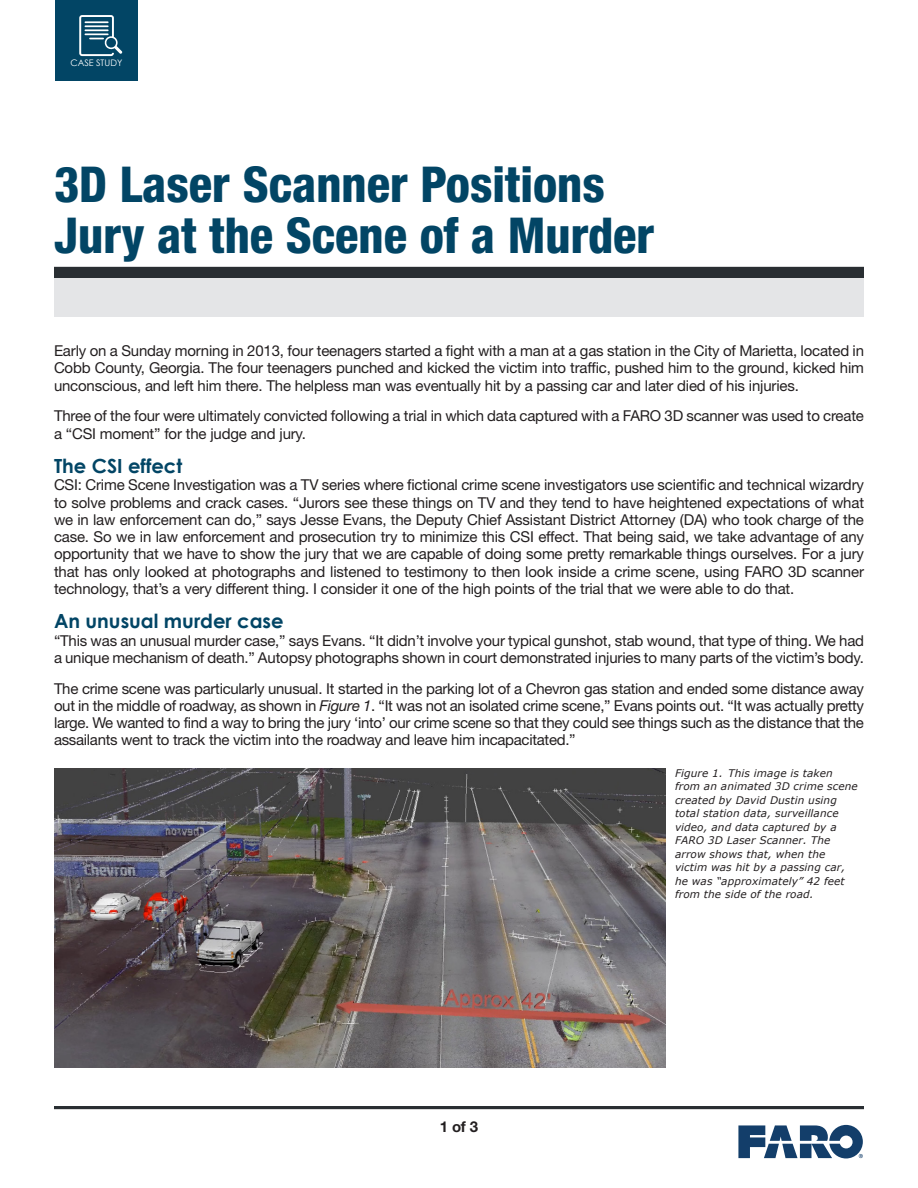
<style>
.page{position:relative;width:918px;height:1188px;background:#fff}
.page>*{position:absolute;margin:0;border:0;box-sizing:border-box;transform-origin:0 0}
.t1{font:800 condensed 49.5px/51px "Helvetica Neue";color:#024565}
.Paragraph_Header_blu{font:700 19.5px "Century Gothic";color:#024565}
.Body_Text{font:15px/17.2px "Helvetica Neue";letter-spacing:-.01em;color:#231f20;text-align:justify}
.Sub_Header{font:700 15px "Helvetica Neue";color:#231f20}
.t2{font:italic 10.5px/13.5px "Verdana";letter-spacing:.01em;color:#231f20}
.t3{font:9px "Century Gothic";color:#fff}
.s1{font-style:italic}
</style>
<div class="page">
<svg style="left:738px;top:1125px;width:125px;height:33px"></svg>
<div style="left:55px;top:0;width:83px;height:81px;background:#024565"></div>
<svg style="left:79px;top:15px;width:43px;height:41px"></svg>
<div style="left:54px;top:267px;width:810px;height:12px;background:#292e32"></div>
<div style="left:54px;top:278px;width:810px;height:39px;background:#e4e5e7"></div>
<img style="left:54px;top:769px;width:612px;height:299px">
<hr style="left:54px;top:1106px;width:810px;height:3px;background:#292e32">
<p class="t3" style="left:70px;top:56px;width:53px">CASE STUDY</p>
<p class="t1" style="left:54px;top:158px;width:602px">3D Laser Scanner Positions<br>Jury at the Scene of a Murder</p>
<p class="Body_Text" style="left:54px;top:342px;width:812px">Early on a Sunday morning in 2013, four teenagers started a fight with a man at a gas station in the City of Marietta, located in Cobb County, Georgia. The four teenagers punched and kicked the victim into traffic, pushed him to the ground, kicked him unconscious, and left him there. The helpless man was eventually hit by a passing car and later died of his injuries.</p>
<p class="Body_Text" style="left:54px;top:407px;width:812px">Three of the four were ultimately convicted following a trial in which data captured with a FARO 3D scanner was used to create a “CSI moment” for the judge and jury.</p>
<p class="Paragraph_Header_blu" style="left:54px;top:451px;width:130px">The CSI effect</p>
<p class="Body_Text" style="left:54px;top:476px;width:812px">CSI: Crime Scene Investigation was a TV series where fictional crime scene investigators use scientific and technical wizardry to solve problems and crack cases. “Jurors see these things on TV and they tend to have heightened expectations of what we in law enforcement can do,” says Jesse Evans, the Deputy Chief Assistant District Attorney (DA) who took charge of the case. So we in law enforcement and prosecution try to minimize this CSI effect. That being said, we take advantage of any opportunity that we have to show the jury that we are capable of doing some pretty remarkable things ourselves. For a jury that has only looked at photographs and listened to testimony to then look inside a crime scene, using FARO 3D scanner technology, that’s a very different thing. I consider it one of the high points of the trial that we were able to do that.</p>
<p class="Paragraph_Header_blu" style="left:54px;top:606px;width:231px">An unusual murder case</p>
<p class="Body_Text" style="left:54px;top:631px;width:812px">“This was an unusual murder case,” says Evans. “It didn’t involve your typical gunshot, stab wound, that type of thing. We had a unique mechanism of death.” Autopsy photographs shown in court demonstrated injuries to many parts of the victim’s body.</p>
<p class="Body_Text" style="left:54px;top:679px;width:812px">The crime scene was particularly unusual. It started in the parking lot of a Chevron gas station and ended some distance away out in the middle of roadway, as shown in <span class="s1">Figure 1</span>. “It was not an isolated crime scene,” Evans points out. “It was actually pretty large. We wanted to find a way to bring the jury ‘into’ our crime scene so that they could see things such as the distance that the assailants went to track the victim into the roadway and leave him incapacitated.”</p>
<p class="t2" style="left:675px;top:766px;width:184px">Figure 1. This image is taken from an animated 3D crime scene created by David Dustin using total station data, surveillance video, and data captured by a<br>FARO 3D Laser Scanner. The arrow shows that, when the victim was hit by a passing car, he was “approximately” 42 feet from the side of the road.</p>
<p class="Sub_Header" style="left:440px;top:1118px;width:40px">1 of 3</p>
</div>
